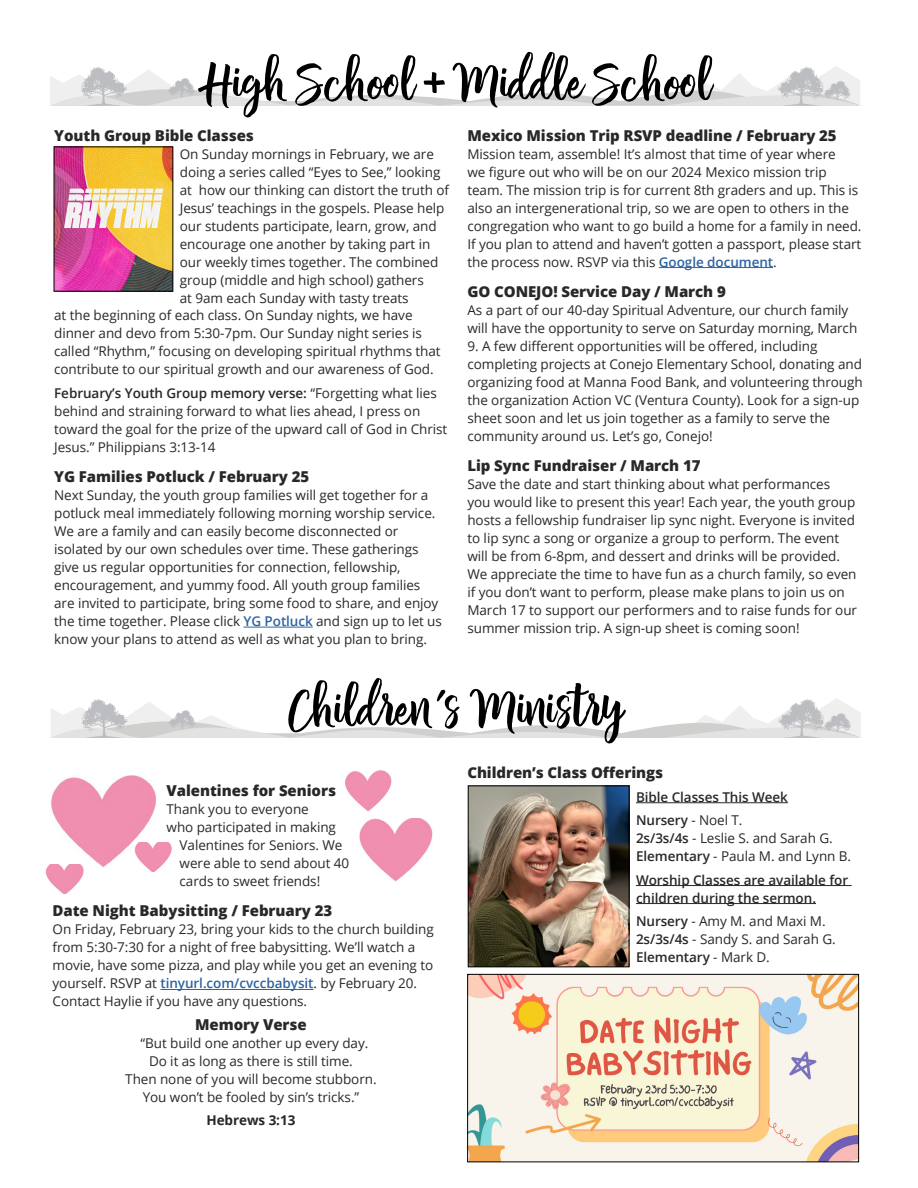
<style>
.page{position:relative;width:918px;height:1188px;background:#fff}
.page>*{position:absolute;margin:0;border:0;box-sizing:border-box;transform-origin:0 0}
.t1{font:58.05px "Chamelia Script";letter-spacing:-.005em;color:#000}
.t2{font:800 15px "Open Sans";letter-spacing:-.005em;color:#292829}
.t3{font:13.5px/18px "Open Sans";letter-spacing:-.005em;color:#292829}
.t4{font:600 13.5px/23.4px "Open Sans";letter-spacing:-.005em;color:#292829}
.t5{font:700 13.5px "Open Sans";letter-spacing:-.005em;color:#292829}
.s1{font-weight:600}
.s2{font-weight:600;color:#2f63a2}
.s3{font-weight:400}
</style>
<div class="page">
<hr style="left:244px;top:627px;width:69px;height:1px;background:#2f63a2">
<hr style="left:659px;top:267px;width:114px;height:1px;background:#2f63a2">
<svg style="left:50px;top:66px;width:810px;height:40px"></svg>
<svg style="left:51px;top:698px;width:810px;height:40px"></svg>
<hr style="left:160px;top:989px;width:154px;height:1px;background:#2f63a2">
<hr style="left:636px;top:802px;width:152px;height:1px;background:#292829">
<hr style="left:636px;top:885px;width:216px;height:1px;background:#292829">
<hr style="left:636px;top:903px;width:180px;height:1px;background:#292829">
<img style="left:470px;top:788px;width:157px;height:177px">
<div style="left:468px;top:786px;width:161px;height:181px;border:1px solid #000"></div>
<img style="left:469px;top:976px;width:388px;height:184px">
<div style="left:467px;top:974px;width:392px;height:188px;border:1px solid #000"></div>
<img style="left:56px;top:149px;width:115px;height:140px">
<img style="left:51px;top:776px;width:105px;height:91px">
<img style="left:359px;top:818px;width:74px;height:63px">
<img style="left:345px;top:771px;width:47px;height:41px">
<img style="left:135px;top:842px;width:37px;height:30px">
<img style="left:46px;top:864px;width:38px;height:30px">
<h1 class="t1" style="left:198px;top:47px;width:516px">High School + Middle School</h1>
<p class="t2" style="left:54px;top:124px;width:201px">Youth Group Bible Classes</p>
<p class="t3" style="left:180px;top:144px;width:256px">On Sunday mornings in February, we are</p>
<p class="t3" style="left:180px;top:162px;width:262px">doing a series called “Eyes to See,” looking</p>
<p class="t3" style="left:180px;top:180px;width:271px">at how our thinking can distort the truth of</p>
<p class="t3" style="left:180px;top:198px;width:266px">Jesus’ teachings in the gospels. Please help</p>
<p class="t3" style="left:180px;top:216px;width:258px">our students participate, learn, grow, and</p>
<p class="t3" style="left:180px;top:234px;width:252px">encourage one another by taking part in</p>
<p class="t3" style="left:180px;top:252px;width:260px">our weekly times together. The combined</p>
<p class="t3" style="left:180px;top:270px;width:245px">group (middle and high school) gathers</p>
<p class="t3" style="left:180px;top:288px;width:230px">at 9am each Sunday with tasty treats</p>
<p class="t3" style="left:54px;top:306px;width:360px">at the beginning of each class. On Sunday nights, we have</p>
<p class="t3" style="left:54px;top:324px;width:369px">dinner and devo from 5:30-7pm. Our Sunday night series is</p>
<p class="t3" style="left:54px;top:342px;width:388px">called “Rhythm,” focusing on developing spiritual rhythms that</p>
<p class="t3" style="left:54px;top:360px;width:381px">contribute to our spiritual growth and our awareness of God.</p>
<p class="t3" style="left:54px;top:384px;width:395px"><span class="s1">February’s Youth Group memory verse:</span> “Forgetting what lies behind and straining forward to what lies ahead, I press on toward the goal for the prize of the upward call of God in Christ Jesus.” Philippians 3:13-14</p>
<p class="t2" style="left:54px;top:465px;width:257px">YG Families Potluck / February 25</p>
<p class="t3" style="left:54px;top:486px;width:389px">Next Sunday, the youth group families will get together for a potluck meal immediately following morning worship service.<br>We are a family and can easily become disconnected or isolated by our own schedules over time. These gatherings give us regular opportunities for connection, fellowship, encouragement, and yummy food. All youth group families are invited to participate, bring some food to share, and enjoy the time together. Please click <span class="s2">YG Potluck</span> and sign up to let us know your plans to attend as well as what you plan to bring.</p>
<p class="t2" style="left:467px;top:124px;width:371px">Mexico Mission Trip RSVP deadline / February 25</p>
<p class="t3" style="left:467px;top:144px;width:396px">Mission team, assemble! It’s almost that time of year where<br>we figure out who will be on our 2024 Mexico mission trip team. The mission trip is for current 8th graders and up. This is also an intergenerational trip, so we are open to others in the congregation who want to go build a home for a family in need.<br>If you plan to attend and haven’t gotten a passport, please start the process now. RSVP via this <span class="s2">Google document</span>.</p>
<p class="t2" style="left:467px;top:280px;width:260px">GO CONEJO! Service Day / March 9</p>
<p class="t3" style="left:467px;top:300px;width:391px">As a part of our 40-day Spiritual Adventure, our church family will have the opportunity to serve on Saturday morning, March</p>
<p class="t3" style="left:467px;top:336px;width:397px">9. A few different opportunities will be offered, including completing projects at Conejo Elementary School, donating and organizing food at Manna Food Bank, and volunteering through the organization Action VC (Ventura County). Look for a sign-up sheet soon and let us join together as a family to serve the community around us. Let’s go, Conejo!</p>
<p class="t2" style="left:467px;top:454px;width:235px">Lip Sync Fundraiser / March 17</p>
<p class="t3" style="left:467px;top:475px;width:391px">Save the date and start thinking about what performances<br>you would like to present this year! Each year, the youth group hosts a fellowship fundraiser lip sync night. Everyone is invited to lip sync a song or organize a group to perform. The event will be from 6-8pm, and dessert and drinks will be provided.<br>We appreciate the time to have fun as a church family, so even if you don’t want to perform, please make plans to join us on March 17 to support our performers and to raise funds for our summer mission trip. A sign-up sheet is coming soon!</p>
<h1 class="t1" style="left:288px;top:673px;width:337px">Children’s Ministry</h1>
<p class="t2" style="left:167px;top:779px;width:171px">Valentines for Seniors</p>
<p class="t3" style="left:167px;top:800px;width:144px">Thank you to everyone</p>
<p class="t3" style="left:167px;top:818px;width:171px">who participated in making</p>
<p class="t3" style="left:180px;top:836px;width:164px">Valentines for Seniors. We</p>
<p class="t3" style="left:180px;top:854px;width:171px">were able to send about 40</p>
<p class="t3" style="left:180px;top:872px;width:142px">cards to sweet friends!</p>
<p class="t2" style="left:53px;top:900px;width:281px">Date Night Babysitting / February 23</p>
<p class="t3" style="left:53px;top:920px;width:383px">On Friday, February 23, bring your kids to the church building from 5:30-7:30 for a night of free babysitting. We’ll watch a movie, have some pizza, and play while you get an evening to yourself. RSVP at <span class="s2">tinyurl.com/cvccbabysit</span>. by February 20.<br>Contact Haylie if you have any questions.</p>
<p class="t2" style="left:195px;top:1013px;width:113px">Memory Verse</p>
<p class="t3" style="left:125px;top:1034px;width:253px;text-align:center">“But build one another up every day.<br>Do it as long as there is still time.<br>Then none of you will become stubborn.<br>You won’t be fooled by sin’s tricks.”</p>
<p class="t5" style="left:206px;top:1111px;width:90px">Hebrews 3:13</p>
<p class="t2" style="left:467px;top:761px;width:197px">Children’s Class Offerings</p>
<p class="t4" style="left:636px;top:785px;width:153px">Bible Classes This Week<br>Nursery <span class="s3">- Noel T.</span></p>
<p class="t3" style="left:636px;top:829px;width:217px"><span class="s1">2s/3s/4s</span> - Leslie S. and Sarah G.<br><span class="s1">Elementary</span> - Paula M. and Lynn B.</p>
<p class="t4" style="left:636px;top:870px;width:214px;line-height:18px">Worship Classes are available for children during the sermon.</p>
<p class="t3" style="left:636px;top:912px;width:201px"><span class="s1">Nursery</span> - Amy M. and Maxi M.<br><span class="s1">2s/3s/4s</span> - Sandy S. and Sarah G.<br><span class="s1">Elementary</span> - Mark D.</p>
</div>
